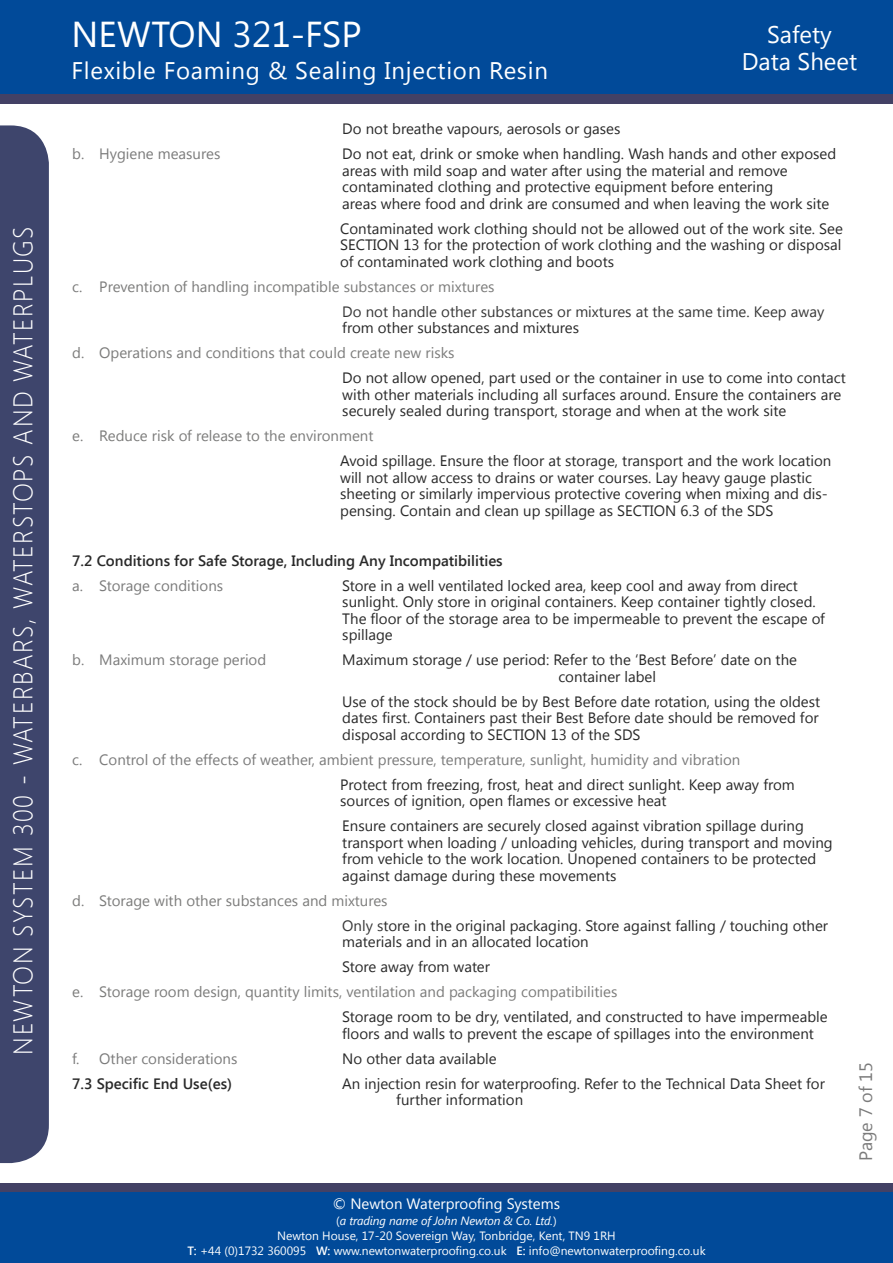
<style>
.page{position:relative;width:893px;height:1263px;background:#fff}
.page>*{position:absolute;margin:0;border:0;box-sizing:border-box;transform-origin:0 0}
.t1{font:36px "Segoe UI";color:#fff}
.t2{font:300 27px "Segoe UI";letter-spacing:.06em;color:#fff;scale:.92 1}
.t3{font:24px "Segoe UI";letter-spacing:.03em;color:#fff}
.t4{font:24px/27px "Segoe UI";color:#fff;text-align:center}
.t5{font:18px "Segoe UI";color:#7b7b7b}
.t6{font:15px/16.5px "Segoe UI";color:#292929}
.t7{font:15px "Segoe UI";color:#7c7c7b}
.t8{font:15px "Segoe UI";color:#7b7b7b}
.t9{font:600 15px "Segoe UI";color:#292929}
.t10{font:15px "Segoe UI";color:#383838}
.t11{font:15px "Segoe UI";color:#fff}
.t12{font:12px/15.6px "Segoe UI";color:#fff;text-align:center}
.s1{color:#7c7c7b}
.s2{color:#383838}
.s3{font-style:italic}
.s4{font-weight:600}
</style>
<div class="page">
<div style="left:0;top:1191px;width:893px;height:72px;background:#014a99"></div>
<div style="left:0;top:1183px;width:893px;height:8px;background:#434165"></div>
<div style="left:0;top:0;width:893px;height:94px;background:#014a99"></div>
<div style="left:0;top:94px;width:893px;height:9px;background:#434165"></div>
<div style="left:0;top:125px;width:49px;height:1038px;background:#3e456c"></div>
<h2 class="t2" style="left:4px;top:1054px;width:902px;rotate:-90deg">NEWTON SYSTEM 300 - WATERBARS, WATERSTOPS AND WATERPLUGS</h2>
<h1 class="t1" style="left:71px;top:9px;width:292px">NEWTON 321-FSP</h1>
<h3 class="t3" style="left:71px;top:54px;width:478px">Flexible Foaming &amp; Sealing Injection Resin</h3>
<p class="t6" style="left:342px;top:120px;width:280px">Do not breathe vapours, aerosols or gases</p>
<h3 class="t4" style="left:742px;top:20px;width:117px">Safety<br>Data Sheet</h3>
<p class="t8" style="left:72px;top:143px;width:150px">b. Hygiene measures</p>
<p class="t6" style="left:342px;top:145px;width:495px">Do not eat, drink or smoke when handling. Wash hands and other exposed areas with mild soap and water after using the material and remove contaminated clothing and protective equipment before entering<br>areas where food and drink are consumed and when leaving the work site</p>
<p class="t6" style="left:340px;top:220px;width:504px;text-align:justify">Contaminated work clothing should not be allowed out of the work site. See SECTION 13 for the protection of work clothing and the washing or disposal of contaminated work clothing and boots</p>
<p class="t7" style="left:72px;top:276px;width:424px">c. Prevention of handling incompatible substances or mixtures</p>
<p class="t10" style="left:342px;top:301px;width:483px">Do not handle other substances or mixtures at the same time. Keep away</p>
<p class="t6" style="left:342px;top:319px;width:238px">from other substances and mixtures</p>
<p class="t7" style="left:72px;top:343px;width:384px">d. Operations and conditions that could create new risks</p>
<p class="t6" style="left:342px;top:369px;width:505px">Do not allow opened, part used or the container in use to come into contact with other materials including all surfaces around. Ensure the containers are securely sealed during transport, storage and when at the work site</p>
<p class="t7" style="left:72px;top:426px;width:303px">e. Reduce risk of release to the environment</p>
<p class="t6" style="left:340px;top:452px;width:493px">Avoid spillage. Ensure the floor at storage, transport and the work location will not allow access to drains or water courses. Lay heavy gauge plastic sheeting or similarly impervious protective covering when mixing and dis&shy;pensing. Contain and clean up spillage as SECTION 6.3 of the SDS</p>
<p class="t9" style="left:72px;top:550px;width:432px">7.2 Conditions for Safe Storage, Including Any Incompatibilities</p>
<p class="t8" style="left:72px;top:575px;width:152px">a. Storage conditions</p>
<p class="t6" style="left:342px;top:577px;width:484px">Store in a well ventilated locked area, keep cool and away from direct sunlight. Only store in original containers. Keep container tightly closed.<br>The floor of the storage area to be impermeable to prevent the escape of spillage</p>
<p class="t8" style="left:72px;top:650px;width:195px">b. Maximum storage period</p>
<p class="t6" style="left:558px;top:651px;width:240px;text-indent:-216px">Maximum storage / use period: Refer to the ‘Best Before’ date on the container label</p>
<p class="t6" style="left:342px;top:693px;width:479px;text-align:justify">Use of the stock should be by Best Before date rotation, using the oldest dates first. Containers past their Best Before date should be removed for disposal according to SECTION 13 of the SDS</p>
<p class="t8" style="left:72px;top:749px;width:670px">c. Control of the effects of weather, ambient pressure, temperature, sunlight, humidity and vibration</p>
<p class="t6" style="left:340px;top:776px;width:456px">Protect from freezing, frost, heat and direct sunlight. Keep away from sources of ignition, open flames or excessive heat</p>
<p class="t6" style="left:342px;top:817px;width:492px">Ensure containers are securely closed against vibration spillage during transport when loading / unloading vehicles, during transport and moving from vehicle to the work location. Unopened containers to be protected against damage during these movements</p>
<p class="t6" style="left:342px;top:887px;width:487px;line-height:25px;text-indent:-270px"><span class="s1">d. Storage with other substances and mixtures<br></span><span class="s2">Only s</span>tore in the original packaging. Store against falling / touching other</p>
<p class="t6" style="left:342px;top:929px;width:248px;line-height:25px">materials and in an allocated location<br>Store away from water</p>
<p class="t7" style="left:72px;top:982px;width:547px">e. Storage room design, quantity limits, ventilation and packaging compatibilities</p>
<p class="t6" style="left:342px;top:1008px;width:487px">Storage room to be dry, ventilated, and constructed to have impermeable floors and walls to prevent the escape of spillages into the environment</p>
<p class="t8" style="left:72px;top:1048px;width:167px">f. Other considerations</p>
<p class="t6" style="left:342px;top:1050px;width:156px">No other data available</p>
<p class="t9" style="left:72px;top:1073px;width:161px">7.3 Specific End Use(es)</p>
<p class="t6" style="left:396px;top:1075px;width:430px;text-indent:-54px">An injection resin for waterproofing. Refer to the Technical Data Sheet for further information</p>
<p class="t5" style="left:853px;top:1161px;width:100px;rotate:-90deg">Page 7 of 15</p>
<p class="t11" style="left:333px;top:1193px;width:229px">© Newton Waterproofing Systems</p>
<p class="t12" style="left:277px;top:1212px;width:340px">(<span class="s3">a trading name of John Newton &amp; Co. Ltd.</span>)<br>Newton House, 17-20 Sovereign Way, Tonbridge, Kent, TN9 1RH</p>
<p class="t12" style="left:187px;top:1242px;width:520px"><span class="s4">T:</span> +44 (0)1732 360095 <span class="s4">W:</span> www.newtonwaterproofing.co.uk <span class="s4">E:</span> info@newtonwaterproofing.co.uk</p>
</div>
